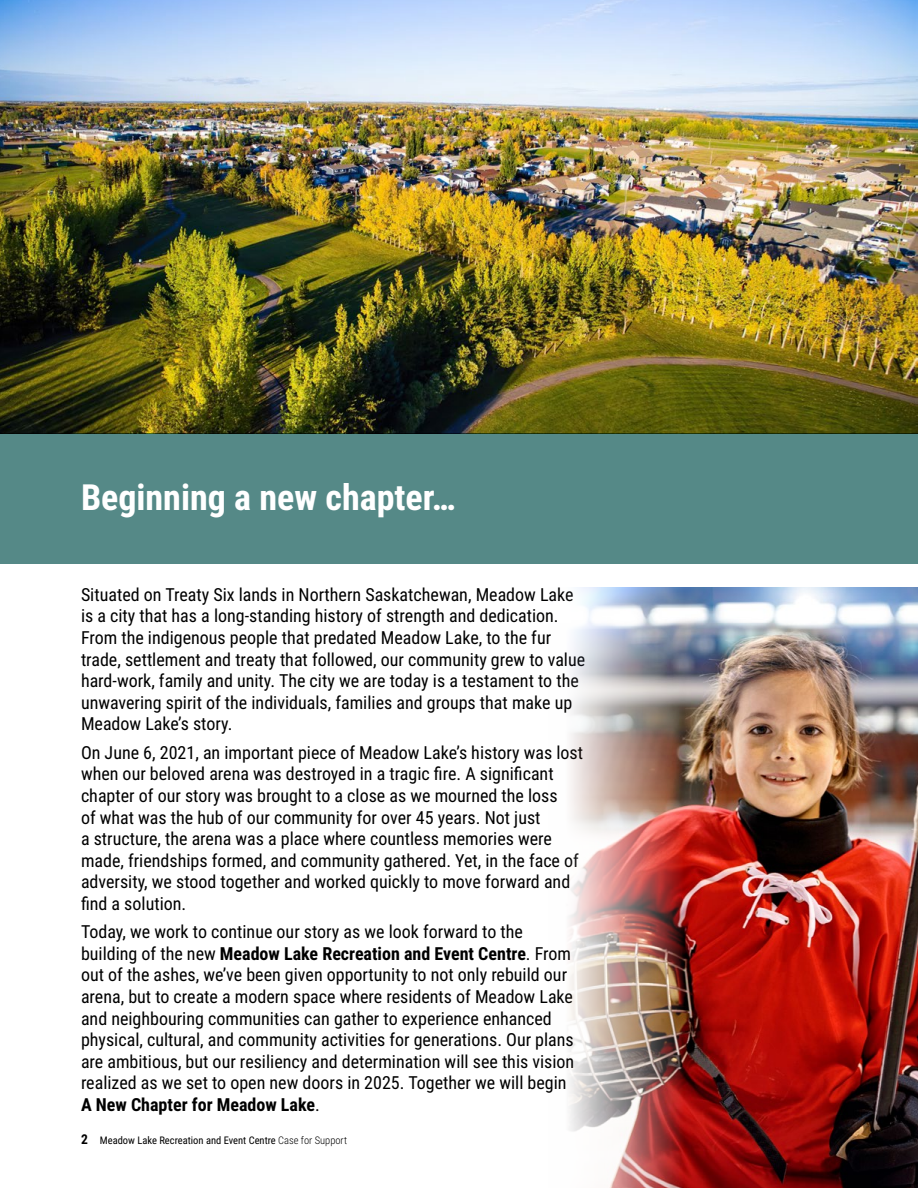
<style>
.page{position:relative;width:918px;height:1188px;background:#fff}
.page>*{position:absolute;margin:0;border:0;box-sizing:border-box;transform-origin:0 0}
.t1{font:700 36px "Roboto Condensed";color:#fff}
.t2{font:18px/21.6px "Roboto Condensed";color:#000}
.t3{font:10.5px "Roboto Condensed";color:#000}
.s1{font-weight:700}
.s2{font-weight:700;font-size:13.5px}
.s3{font-weight:300}
</style>
<div class="page">
<img style="left:0;top:0;width:918px;height:434px">
<div style="left:0;top:434px;width:918px;height:130px;background:#558987"></div>
<img style="left:569px;top:587px;width:349px;height:601px">
<h1 class="t1" style="left:81px;top:472px;width:376px">Beginning a new chapter…</h1>
<p class="t2" style="left:81px;top:583px;width:506px">Situated on Treaty Six lands in Northern Saskatchewan, Meadow Lake is a city that has a long-standing history of strength and dedication.<br>From the indigenous people that predated Meadow Lake, to the fur trade, settlement and treaty that followed, our community grew to value hard-work, family and unity. The city we are today is a testament to the unwavering spirit of the individuals, families and groups that make up Meadow Lake’s story.</p>
<p class="t2" style="left:81px;top:741px;width:504px">On June 6, 2021, an important piece of Meadow Lake’s history was lost when our beloved arena was destroyed in a tragic fire. A significant chapter of our story was brought to a close as we mourned the loss<br>of what was the hub of our community for over 45 years. Not just<br>a structure, the arena was a place where countless memories were made, friendships formed, and community gathered. Yet, in the face of adversity, we stood together and worked quickly to move forward and find a solution.</p>
<p class="t2" style="left:81px;top:920px;width:495px">Today, we work to continue our story as we look forward to the building of the new <span class="s1">Meadow Lake Recreation and Event Centre</span>. From out of the ashes, we’ve been given opportunity to not only rebuild our arena, but to create a modern space where residents of Meadow Lake and neighbouring communities can gather to experience enhanced physical, cultural, and community activities for generations. Our plans are ambitious, but our resiliency and determination will see this vision realized as we set to open new doors in 2025. Together we will begin <span class="s1">A New Chapter for Meadow Lake</span>.</p>
<p class="t3" style="left:81px;top:1133px;width:268px"><span class="s2">2</span> Meadow Lake Recreation and Event Centre <span class="s3">Case for Support</span></p>
</div>
